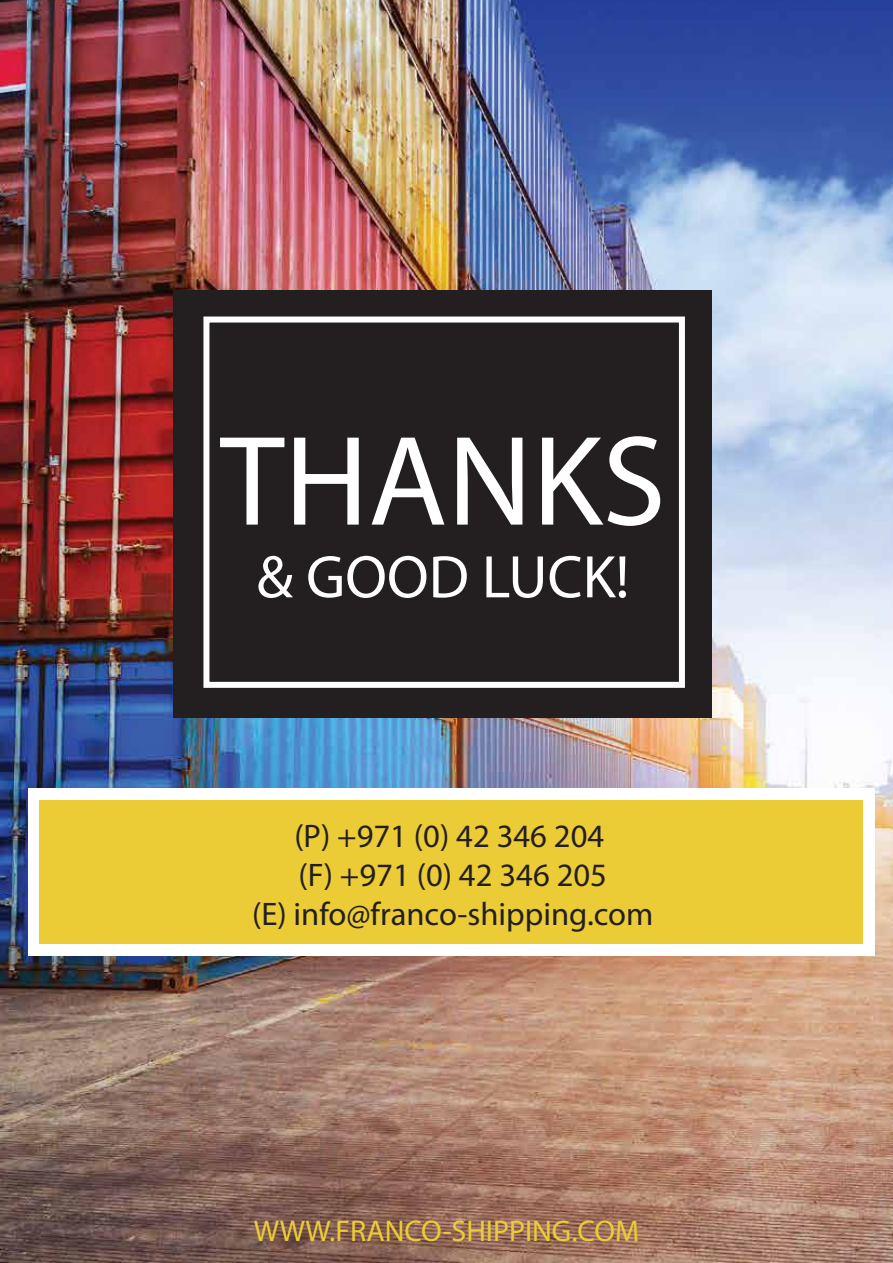
<style>
.page{position:relative;width:893px;height:1263px;background:#fff}
.page>*{position:absolute;margin:0;border:0;box-sizing:border-box;transform-origin:0 0}
.t1{font:129px "Myriad Pro";color:#fff}
.t2{font:60.6px "Myriad Pro";color:#fff}
.t3{font:32.7px/39.3px "Myriad Pro";color:#231f20;text-align:center}
.t4{font:30px "Myriad Pro";color:#eccc36}
</style>
<div class="page">
<img style="left:0;top:0;width:893px;height:1263px">
<div style="left:174px;top:291px;width:538px;height:427px;background:#231f20"></div>
<div style="left:29px;top:788px;width:846px;height:167px;background:#fff"></div>
<div style="left:203px;top:316px;width:482px;height:372px;background:#231f20;border:6px solid #fff"></div>
<div style="left:40px;top:800px;width:823px;height:144px;background:#eccc36"></div>
<h1 class="t1" style="left:220px;top:402px;width:447px">THANKS</h1>
<h2 class="t2" style="left:257px;top:540px;width:374px">&amp; GOOD LUCK!</h2>
<p class="t3" style="left:252px;top:816px;width:403px">(P) +971 (0) 42 346 204<br>(F) +971 (0) 42 346 205<br>(E) info@franco-shipping.com</p>
<p class="t4" style="left:254px;top:1212px;width:387px">WWW.FRANCO-SHIPPING.COM</p>
</div>
